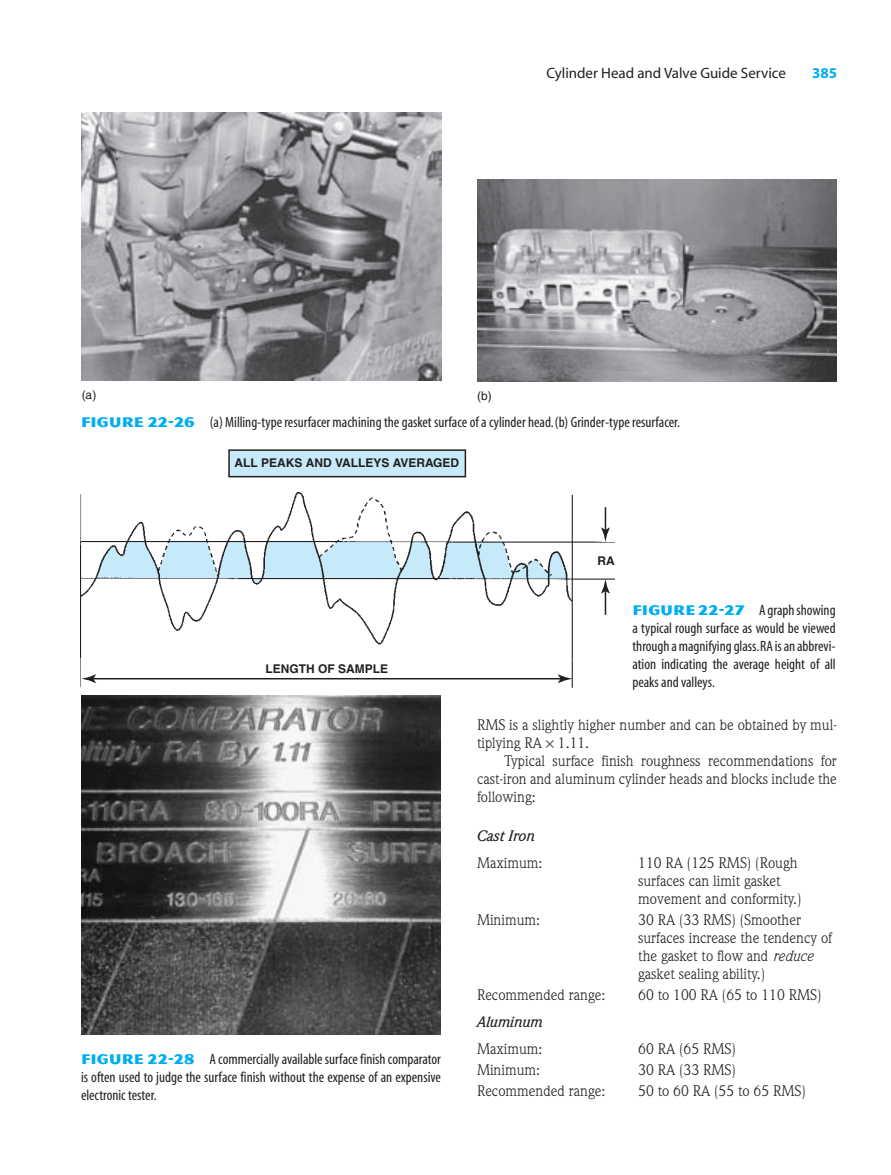
<style>
.page{position:relative;width:891px;height:1175px;background:#fff}
.page>*{position:absolute;margin:0;border:0;box-sizing:border-box;transform-origin:0 0}
.t1{font:15px/18px "Weidemann";color:#231f20}
.t2{font:condensed 15px/18px "Myriad";color:#231f20;text-align:justify}
.t3{font:15px "Myriad";color:#231f20}
.t4{font:italic 500 15px "Weidemann";color:#231f20}
.t5{font:700 15px "Myriad";color:#00aeef}
.t6{font:700 12px "Helvetica";color:#231f20}
.t7{font:12px "Helvetica";color:#231f20}
.s1{font-family:"Magnesium MVB";font-stretch:normal;color:#00aeef}
.s2{font-style:italic}
</style>
<div class="page">
<img style="left:81px;top:492px;width:534px;height:195px">
<div style="left:229px;top:450px;width:236px;height:26px;background:#c6eafa"></div>
<div style="left:228px;top:449px;width:238px;height:28px;border:2px solid #231f20"></div>
<hr style="left:92px;top:678px;width:470px;height:1px;background:#231f20">
<svg style="left:558px;top:674px;width:14px;height:9px"></svg>
<svg style="left:82px;top:674px;width:14px;height:9px"></svg>
<svg style="left:601px;top:579px;width:9px;height:36px"></svg>
<svg style="left:601px;top:507px;width:9px;height:35px"></svg>
<img style="left:81px;top:696px;width:360px;height:338px">
<img style="left:81px;top:112px;width:361px;height:268px">
<img style="left:477px;top:179px;width:360px;height:203px">
<p class="t3" style="left:546px;top:67px;width:241px">Cylinder Head and Valve Guide Service</p>
<p class="t5" style="left:812px;top:67px;width:26px">385</p>
<p class="t7" style="left:82px;top:390px;width:16px">(a)</p>
<p class="t2" style="left:81px;top:414px;width:601px"><span class="s1">FIGURE 22-26</span> (a) Milling-type resurfacer machining the gasket surface of a cylinder head.(b) Grinder-type resurfacer.</p>
<p class="t7" style="left:477px;top:391px;width:16px">(b)</p>
<p class="t6" style="left:234px;top:458px;width:226px">ALL PEAKS AND VALLEYS AVERAGED</p>
<p class="t6" style="left:266px;top:664px;width:124px">LENGTH OF SAMPLE</p>
<p class="t2" style="left:81px;top:1051px;width:361px"><span class="s1">FIGURE 22-28</span> A commercially available surface finish comparator is often used to judge the surface finish without the expense of an expensive electronic tester.</p>
<p class="t6" style="left:597px;top:556px;width:19px">RA</p>
<p class="t2" style="left:632px;top:602px;width:205px"><span class="s1">FIGURE 22-27</span> A graph showing a typical rough surface as would be viewed through a magnifying glass.RA is an abbrevi&shy;ation indicating the average height of all peaks and valleys.</p>
<p class="t1" style="left:477px;top:717px;width:361px">RMS is a slightly higher number and can be obtained by mul&shy;tiplying RA 1.11.</p>
<p class="t1" style="left:477px;top:753px;width:361px;text-align:justify;text-indent:27px">Typical surface finish roughness recommendations for cast-iron and aluminum cylinder heads and blocks include the following:</p>
<p class="t4" style="left:477px;top:830px;width:60px">Cast Iron</p>
<p class="t1" style="left:477px;top:855px;width:67px">Maximum:</p>
<p class="t1" style="left:638px;top:855px;width:165px">110 RA (125 RMS) (Rough surfaces can limit gasket movement and conformity.)</p>
<p class="t1" style="left:477px;top:912px;width:65px">Minimum:</p>
<p class="t1" style="left:638px;top:912px;width:195px">30 RA (33 RMS) (Smoother surfaces increase the tendency of the gasket to flow and <span class="s2">reduce </span>gasket sealing ability.)</p>
<p class="t1" style="left:477px;top:987px;width:130px">Recommended range:</p>
<p class="t1" style="left:638px;top:987px;width:185px">60 to 100 RA (65 to 110 RMS)</p>
<p class="t4" style="left:477px;top:1016px;width:67px">Aluminum</p>
<p class="t1" style="left:477px;top:1041px;width:67px">Maximum:</p>
<p class="t1" style="left:638px;top:1041px;width:99px">60 RA (65 RMS)</p>
<p class="t1" style="left:477px;top:1062px;width:65px">Minimum:</p>
<p class="t1" style="left:638px;top:1062px;width:99px">30 RA (33 RMS)</p>
<p class="t1" style="left:477px;top:1083px;width:130px">Recommended range:</p>
<p class="t1" style="left:638px;top:1083px;width:169px">50 to 60 RA (55 to 65 RMS)</p>
</div>
